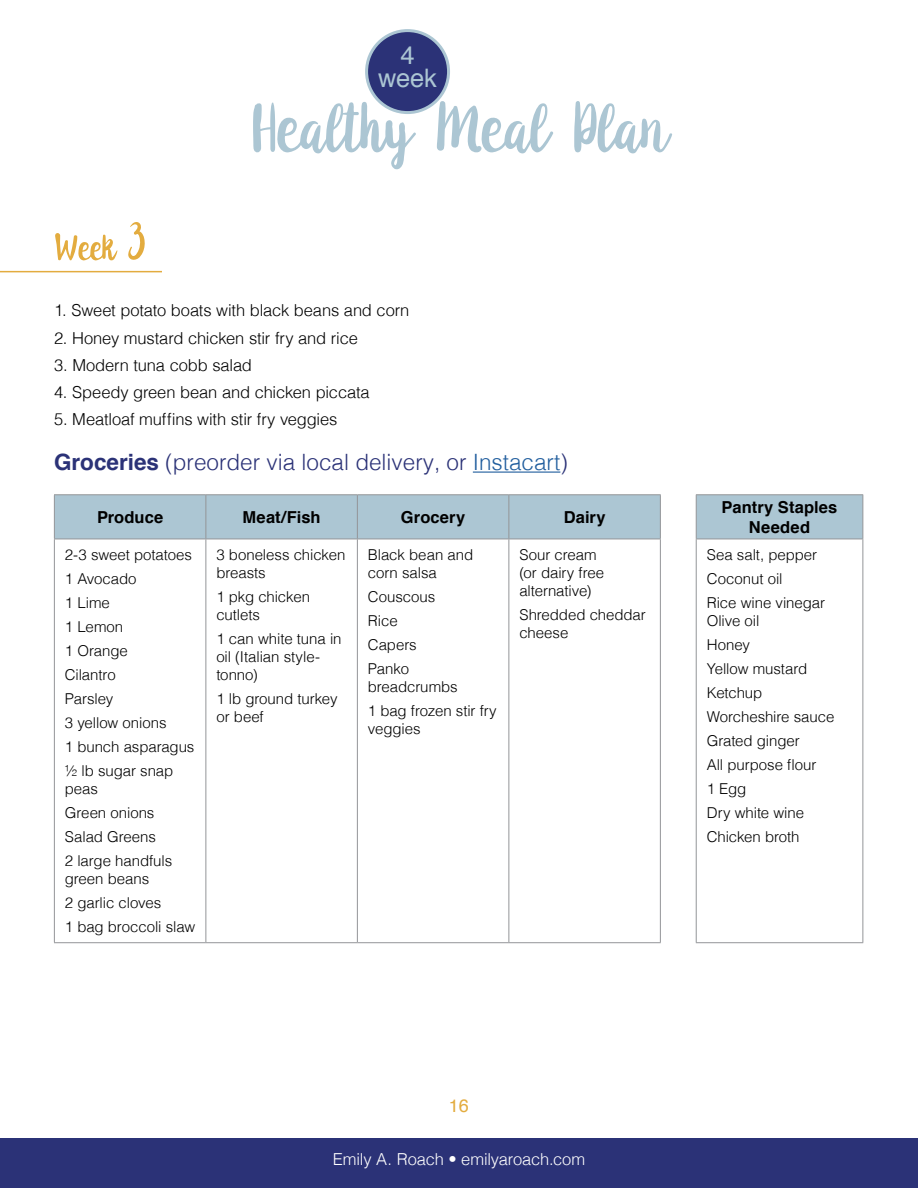
<style>
.page{position:relative;width:918px;height:1188px;background:#fff}
.page>*{position:absolute;margin:0;border:0;box-sizing:border-box;transform-origin:0 0}
.t1{font:105px "Anemone";letter-spacing:.005em;color:#acc6d3}
.t2{font:55.5px "Anemone";color:#e3ac3f}
.t3{font:25.5px/22.5px "Helvetica";color:#acc6d3;text-align:center}
.t4{font:300 22.5px "Helvetica";color:#2b3277}
.t5{font:18px "Helvetica";color:#e3ac3f}
.t6{font:300 16.5px "Helvetica";letter-spacing:-.01em;color:#000}
.t7{font:700 16.5px/19.8px "Helvetica";letter-spacing:.005em;color:#000;text-align:center}
.t8{font:300 16.5px "Helvetica";letter-spacing:-.01em;color:#fff}
.t9{font:300 15px/24px "Helvetica";letter-spacing:-.005em;color:#000}
.s1{font-weight:700}
.s2{color:#215e9e}
</style>
<div class="page">
<div style="left:367px;top:31px;width:82px;height:82px;background:#2b3277;border-radius:50%"></div>
<div style="left:365px;top:29px;width:85px;height:85px;border:3px solid #acc6d3;border-radius:50%"></div>
<div style="left:0;top:1138px;width:918px;height:50px;background:#2b3277"></div>
<hr style="left:0;top:271px;width:162px;height:1px;background:#e3ac3f">
<hr style="left:473px;top:472px;width:87px;height:1px;background:#215e9e">
<svg style="left:55px;top:495px;width:807px;height:44px;background:#afc7d3"></svg>
<hr style="left:696px;top:494px;width:167px;height:1px;background:#939598">
<hr style="left:696px;top:495px;width:1px;height:44px;background:#939598">
<hr style="left:862px;top:495px;width:1px;height:44px;background:#939598">
<hr style="left:696px;top:539px;width:167px;height:1px;background:#939598">
<hr style="left:696px;top:539px;width:1px;height:403px;background:#939598">
<hr style="left:862px;top:539px;width:1px;height:403px;background:#939598">
<hr style="left:696px;top:942px;width:167px;height:1px;background:#939598">
<hr style="left:54px;top:494px;width:152px;height:1px;background:#939598">
<hr style="left:54px;top:495px;width:1px;height:44px;background:#939598">
<hr style="left:206px;top:494px;width:151px;height:1px;background:#939598">
<hr style="left:206px;top:495px;width:1px;height:44px;background:#939598">
<hr style="left:357px;top:494px;width:152px;height:1px;background:#939598">
<hr style="left:357px;top:495px;width:1px;height:44px;background:#939598">
<hr style="left:509px;top:494px;width:152px;height:1px;background:#939598">
<hr style="left:508px;top:495px;width:1px;height:44px;background:#939598">
<hr style="left:660px;top:495px;width:1px;height:44px;background:#939598">
<hr style="left:54px;top:539px;width:152px;height:1px;background:#939598">
<hr style="left:54px;top:539px;width:1px;height:403px;background:#939598">
<hr style="left:206px;top:539px;width:151px;height:1px;background:#939598">
<hr style="left:206px;top:539px;width:1px;height:403px;background:#939598">
<hr style="left:357px;top:539px;width:152px;height:1px;background:#939598">
<hr style="left:357px;top:539px;width:1px;height:403px;background:#939598">
<hr style="left:509px;top:539px;width:152px;height:1px;background:#939598">
<hr style="left:508px;top:539px;width:1px;height:403px;background:#939598">
<hr style="left:660px;top:539px;width:1px;height:403px;background:#939598">
<hr style="left:54px;top:942px;width:152px;height:1px;background:#939598">
<hr style="left:206px;top:942px;width:151px;height:1px;background:#939598">
<hr style="left:357px;top:942px;width:152px;height:1px;background:#939598">
<hr style="left:509px;top:942px;width:152px;height:1px;background:#939598">
<h3 class="t3" style="left:378px;top:45px;width:60px">4 week</h3>
<h2 class="t2" style="left:54px;top:216px;width:93px">Week 3</h2>
<h1 class="t1" style="left:251px;top:68px;width:418px">Healthy Meal Plan</h1>
<p class="t6" style="left:54px;top:296px;width:357px">1. Sweet potato boats with black beans and corn</p>
<p class="t6" style="left:54px;top:324px;width:305px">2. Honey mustard chicken stir fry and rice</p>
<p class="t6" style="left:54px;top:351px;width:200px">3. Modern tuna cobb salad</p>
<p class="t6" style="left:54px;top:378px;width:317px">4. Speedy green bean and chicken piccata</p>
<p class="t6" style="left:54px;top:406px;width:285px">5. Meatloaf muffins with stir fry veggies</p>
<h3 class="t4" style="left:54px;top:443px;width:515px"><span class="s1">Groceries</span> (preorder via local delivery, or <span class="s2">Instacart</span>)</h3>
<p class="t7" style="left:97px;top:508px;width:68px">Produce</p>
<p class="t7" style="left:243px;top:508px;width:80px">Meat/Fish</p>
<p class="t7" style="left:401px;top:508px;width:66px">Grocery</p>
<p class="t7" style="left:564px;top:508px;width:43px">Dairy</p>
<p class="t7" style="left:722px;top:498px;width:117px">Pantry Staples<br>Needed</p>
<p class="t9" style="left:65px;top:542px;width:131px">2-3 sweet potatoes<br>1 Avocado<br>1 Lime<br>1 Lemon<br>1 Orange<br>Cilantro<br>Parsley<br>3 yellow onions<br>1 bunch asparagus ½ lb sugar snap</p>
<p class="t9" style="left:65px;top:776px;width:109px">peas<br>Green onions<br>Salad Greens<br>2 large handfuls</p>
<p class="t9" style="left:65px;top:866px;width:132px">green beans<br>2 garlic cloves<br>1 bag broccoli slaw</p>
<p class="t9" style="left:519px;top:545px;width:86px;line-height:18px">Sour cream (or dairy free alternative)</p>
<p class="t9" style="left:519px;top:605px;width:128px;line-height:18px">Shredded cheddar cheese</p>
<p class="t9" style="left:707px;top:542px;width:120px">Sea salt, pepper<br>Coconut oil<br>Rice wine vinegar</p>
<p class="t9" style="left:707px;top:608px;width:129px">Olive oil<br>Honey<br>Yellow mustard<br>Ketchup<br>Worcheshire sauce<br>Grated ginger<br>All purpose flour<br>1 Egg<br>Dry white wine<br>Chicken broth</p>
<p class="t9" style="left:216px;top:545px;width:131px;line-height:18px">3 boneless chicken breasts</p>
<p class="t9" style="left:216px;top:587px;width:95px;line-height:18px">1 pkg chicken cutlets</p>
<p class="t9" style="left:216px;top:629px;width:127px;line-height:18px">1 can white tuna in oil (Italian style&shy;tonno)</p>
<p class="t9" style="left:216px;top:689px;width:123px;line-height:18px">1 lb ground turkey or beef</p>
<p class="t9" style="left:368px;top:545px;width:107px;line-height:18px">Black bean and corn salsa</p>
<p class="t9" style="left:368px;top:584px;width:69px">Couscous<br>Rice<br>Capers<br>Panko</p>
<p class="t9" style="left:368px;top:674px;width:130px">breadcrumbs<br>1 bag frozen stir fry</p>
<p class="t9" style="left:368px;top:716px;width:54px">veggies</p>
<p class="t5" style="left:449px;top:1092px;width:22px">16</p>
<p class="t8" style="left:333px;top:1145px;width:254px">Emily A. Roach • emilyaroach.com</p>
</div>
